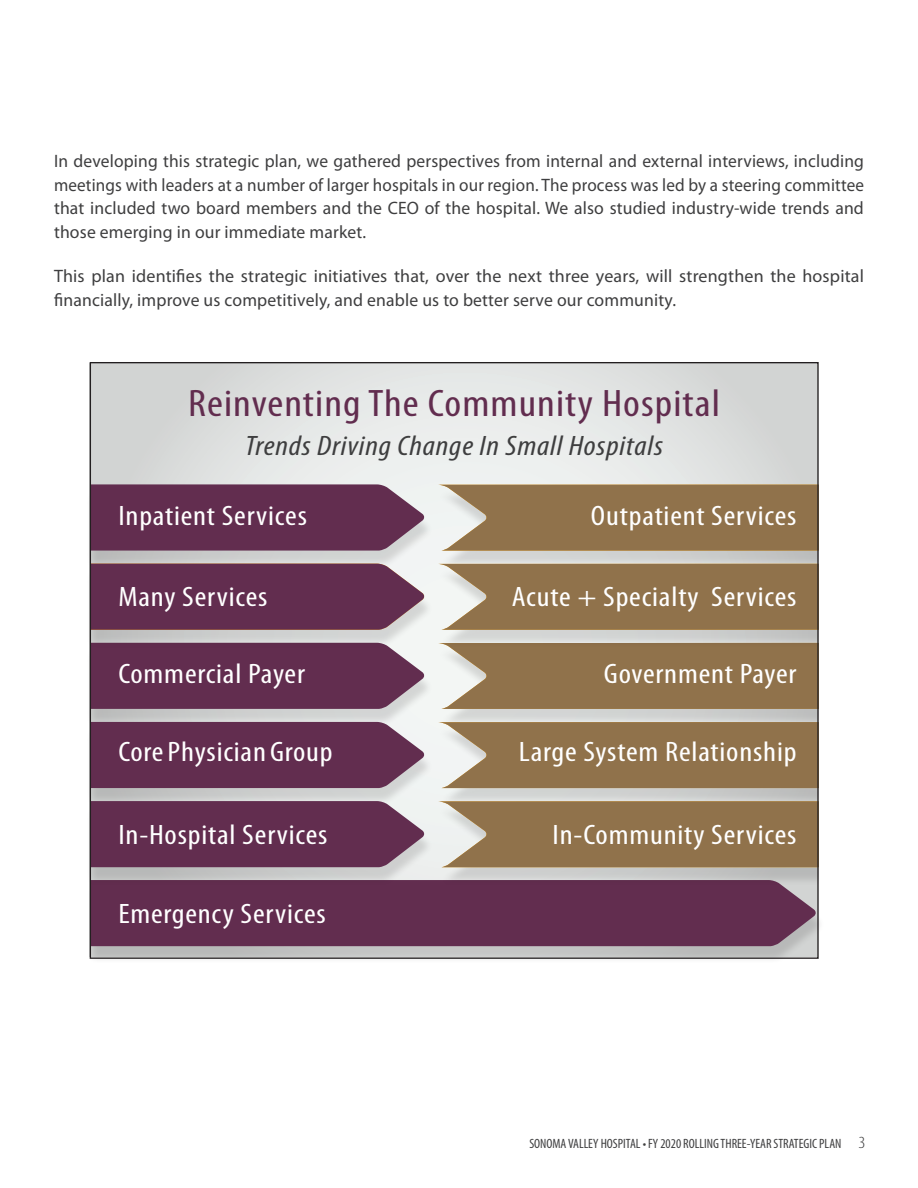
<style>
.page{position:relative;width:918px;height:1188px;background:#fff}
.page>*{position:absolute;margin:0;border:0;box-sizing:border-box;transform-origin:0 0}
.t1{font:condensed 38.4px "Myriad Pro";letter-spacing:.025em;color:#622d4f;scale:1.14 1}
.t2{font:condensed 28.2px "Myriad Pro";letter-spacing:.025em;color:#fff;scale:1.14 1}
.t3{font:italic condensed 28.2px "Myriad Pro";letter-spacing:.025em;color:#3e3e3f;scale:1.14 1}
.t4{font:18px/24px "Myriad Pro";letter-spacing:.01em;color:#3e3e3f;text-align:justify}
.t5{font:condensed 13.5px "Myriad Pro";color:#3e3e3f}
.s1{font-weight:300;font-size:17.1px}
</style>
<div class="page">
<svg style="left:92px;top:364px;width:725px;height:516px;background:#e0e2e1"></svg>
<div style="left:86px;top:490px;width:347px;height:79px;background:#231f20;opacity:.15"></div>
<svg style="left:92px;top:484px;width:332px;height:67px;background:#6a3959"></svg>
<div style="left:87px;top:885px;width:738px;height:80px;background:#231f20;opacity:.15"></div>
<div style="left:92px;top:880px;width:724px;height:66px;background:#622d4f"></div>
<div style="left:86px;top:648px;width:347px;height:79px;background:#231f20;opacity:.15"></div>
<div style="left:92px;top:648px;width:332px;height:61px;background:#622d4f"></div>
<div style="left:86px;top:569px;width:347px;height:79px;background:#231f20;opacity:.15"></div>
<svg style="left:92px;top:564px;width:333px;height:66px;background:#6a3858"></svg>
<div style="left:86px;top:727px;width:347px;height:80px;background:#231f20;opacity:.15"></div>
<div style="left:92px;top:722px;width:332px;height:66px;background:#622d4f"></div>
<div style="left:86px;top:806px;width:347px;height:80px;background:#231f20;opacity:.15"></div>
<svg style="left:92px;top:801px;width:332px;height:66px;background:#693757"></svg>
<div style="left:436px;top:490px;width:392px;height:79px;background:#231f20;opacity:.15"></div>
<svg style="left:438px;top:485px;width:379px;height:66px;background:#977b57"></svg>
<div style="left:436px;top:648px;width:392px;height:80px;background:#231f20;opacity:.15"></div>
<svg style="left:438px;top:648px;width:379px;height:61px;background:#977c57"></svg>
<div style="left:436px;top:569px;width:392px;height:79px;background:#231f20;opacity:.15"></div>
<svg style="left:438px;top:564px;width:379px;height:66px;background:#977b57"></svg>
<div style="left:436px;top:727px;width:392px;height:80px;background:#231f20;opacity:.15"></div>
<svg style="left:438px;top:722px;width:379px;height:66px;background:#977b57"></svg>
<div style="left:436px;top:807px;width:392px;height:79px;background:#231f20;opacity:.15"></div>
<svg style="left:438px;top:801px;width:379px;height:66px;background:#977b57"></svg>
<div style="left:819px;top:471px;width:17px;height:444px;background:#fff"></div>
<p class="t4" style="left:54px;top:148px;width:812px">In developing this strategic plan, we gathered perspectives from internal and external interviews, including meetings with leaders at a number of larger hospitals in our region. The process was led by a steering committee that included two board members and the CEO of the hospital. We also studied industry-wide trends and those emerging in our immediate market.</p>
<p class="t4" style="left:54px;top:264px;width:812px">This plan identifies the strategic initiatives that, over the next three years, will strengthen the hospital financially, improve us competitively, and enable us to better serve our community.</p>
<p class="t1" style="left:188px;top:380px;width:468px">Reinventing The Community Hospital</p>
<p class="t3" style="left:245px;top:429px;width:368px">Trends Driving Change In Small Hospitals</p>
<p class="t2" style="left:118px;top:499px;width:167px">Inpatient Services</p>
<p class="t2" style="left:591px;top:499px;width:182px">Outpatient Services</p>
<p class="t2" style="left:118px;top:579px;width:132px">Many Services</p>
<p class="t2" style="left:512px;top:579px;width:251px">Acute + Specialty Services</p>
<p class="t2" style="left:118px;top:656px;width:165px">Commercial Payer</p>
<p class="t2" style="left:604px;top:656px;width:170px">Government Payer</p>
<p class="t2" style="left:118px;top:735px;width:190px">Core Physician Group</p>
<p class="t2" style="left:519px;top:735px;width:245px">Large System Relationship</p>
<p class="t2" style="left:118px;top:818px;width:185px">In-Hospital Services</p>
<p class="t2" style="left:553px;top:818px;width:216px">In-Community Services</p>
<p class="t2" style="left:118px;top:897px;width:183px">Emergency Services</p>
<p class="t5" style="left:529px;top:1135px;width:338px">SONOMA VALLEY HOSPITAL • FY 2020 ROLLING THREE-YEAR STRATEGIC PLAN <span class="s1">3</span></p>
</div>
